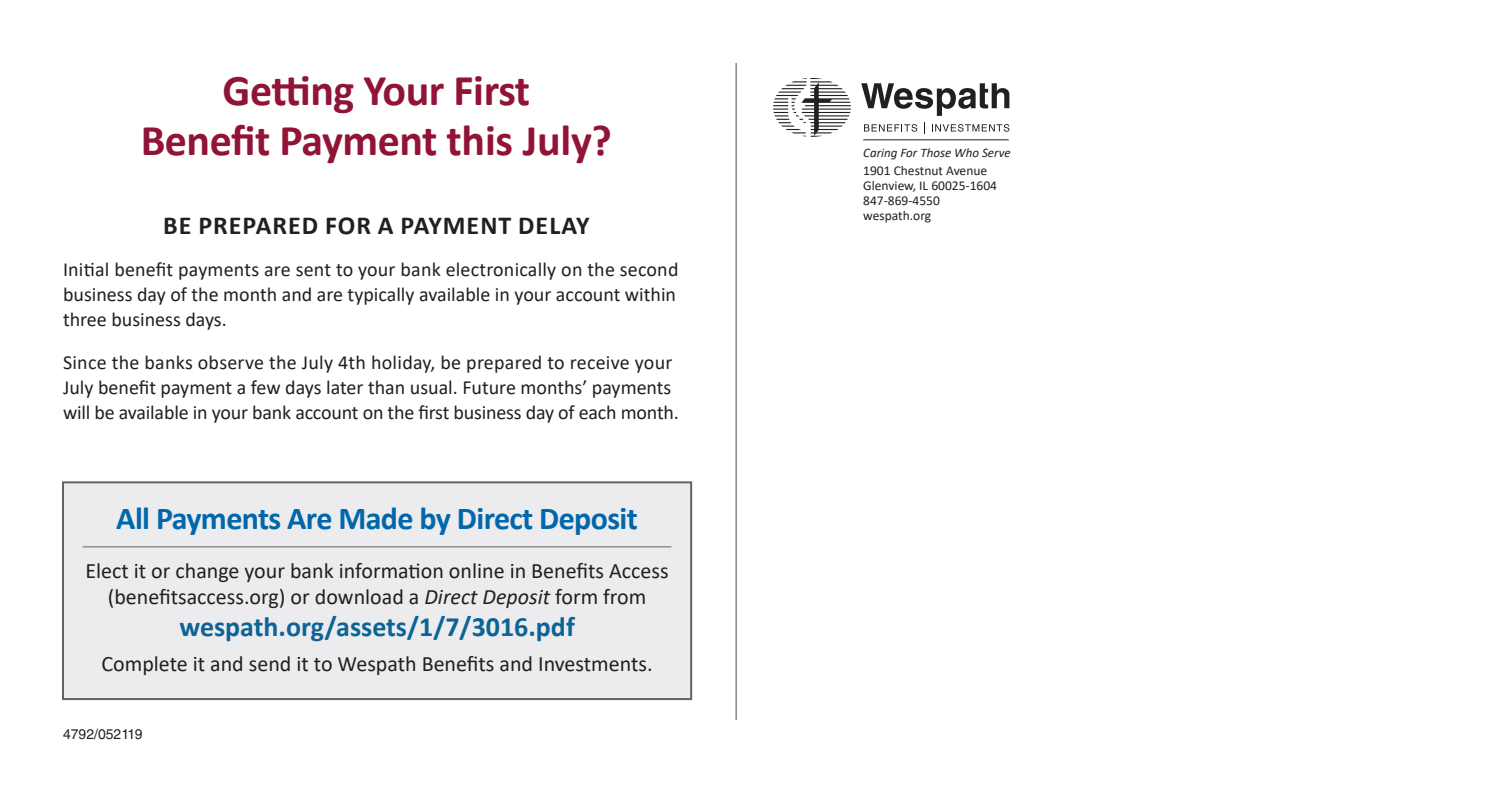
<style>
.page{position:relative;width:1512px;height:792px;background:#fff}
.page>*{position:absolute;margin:0;border:0;box-sizing:border-box;transform-origin:0 0}
.t1{font:700 44px/50px "Calibri";letter-spacing:-.01em;color:#911436;text-align:center}
.Body{font:700 32px "Calibri";letter-spacing:-.02em;color:#0067ab}
.Body-2{font:700 28px "Calibri";color:#0e6396}
.t2{font:700 26px "Calibri";letter-spacing:.04em;color:#231f20}
.Body-3{font:22px/26px "Calibri";color:#231f20;text-align:center}
.t3{font:20px/25px "Calibri";color:#231f20}
.t4{font:14px "Helvetica LT Std";color:#231f20}
.Address{font:13.6px/15px "Calibri";color:#231f20}
.Caring_tag_with_rule{font:italic 13px "Calibri";color:#231f20}
.s1{font-style:italic}
</style>
<div class="page">
<hr style="left:736px;top:63px;width:1px;height:657px;background:#4b4c4d">
<div style="left:62px;top:481px;width:630px;height:219px;background:#ececee;border:2px solid #636366"></div>
<hr style="left:83px;top:546px;width:588px;height:1px;background:#636366">
<svg style="left:861px;top:83px;width:148px;height:33px"></svg>
<svg style="left:864px;top:124px;width:53px;height:8px"></svg>
<svg style="left:932px;top:124px;width:77px;height:8px"></svg>
<svg style="left:924px;top:122px;width:1px;height:12px"></svg>
<svg style="left:773px;top:78px;width:78px;height:59px"></svg>
<hr style="left:863px;top:139px;width:146px;height:1px;background:#231f20">
<p class="t1" style="left:141px;top:65px;width:473px">Getting Your First<br>Benefit Payment this July?</p>
<p class="t2" style="left:163px;top:207px;width:428px">BE PREPARED FOR A PAYMENT DELAY</p>
<p class="t3" style="left:63px;top:256px;width:617px">Initial benefit payments are sent to your bank electronically on the second business day of the month and are typically available in your account within three business days.</p>
<p class="t3" style="left:63px;top:349px;width:617px">Since the banks observe the July 4th holiday, be prepared to receive your<br>July benefit payment a few days later than usual. Future months’ payments will be available in your bank account on the first business day of each month.</p>
<p class="Body" style="left:116px;top:496px;width:523px">All Payments Are Made by Direct Deposit</p>
<p class="Body-3" style="left:86px;top:557px;width:585px">Elect it or change your bank information online in Benefits Access (benefitsaccess.org) or download a <span class="s1">Direct Deposit</span> form from</p>
<p class="Body-2" style="left:179px;top:607px;width:397px">wespath.org/assets/1/7/3016.pdf</p>
<p class="Body-3" style="left:101px;top:650px;width:553px">Complete it and send it to Wespath Benefits and Investments.</p>
<p class="t4" style="left:63px;top:726px;width:81px">4792/052119</p>
<p class="Caring_tag_with_rule" style="left:863px;top:143px;width:149px">Caring For Those Who Serve</p>
<p class="Address" style="left:863px;top:163px;width:135px">1901 Chestnut Avenue<br>Glenview, IL 60025-1604<br>847-869-4550 wespath.org</p>
</div>
